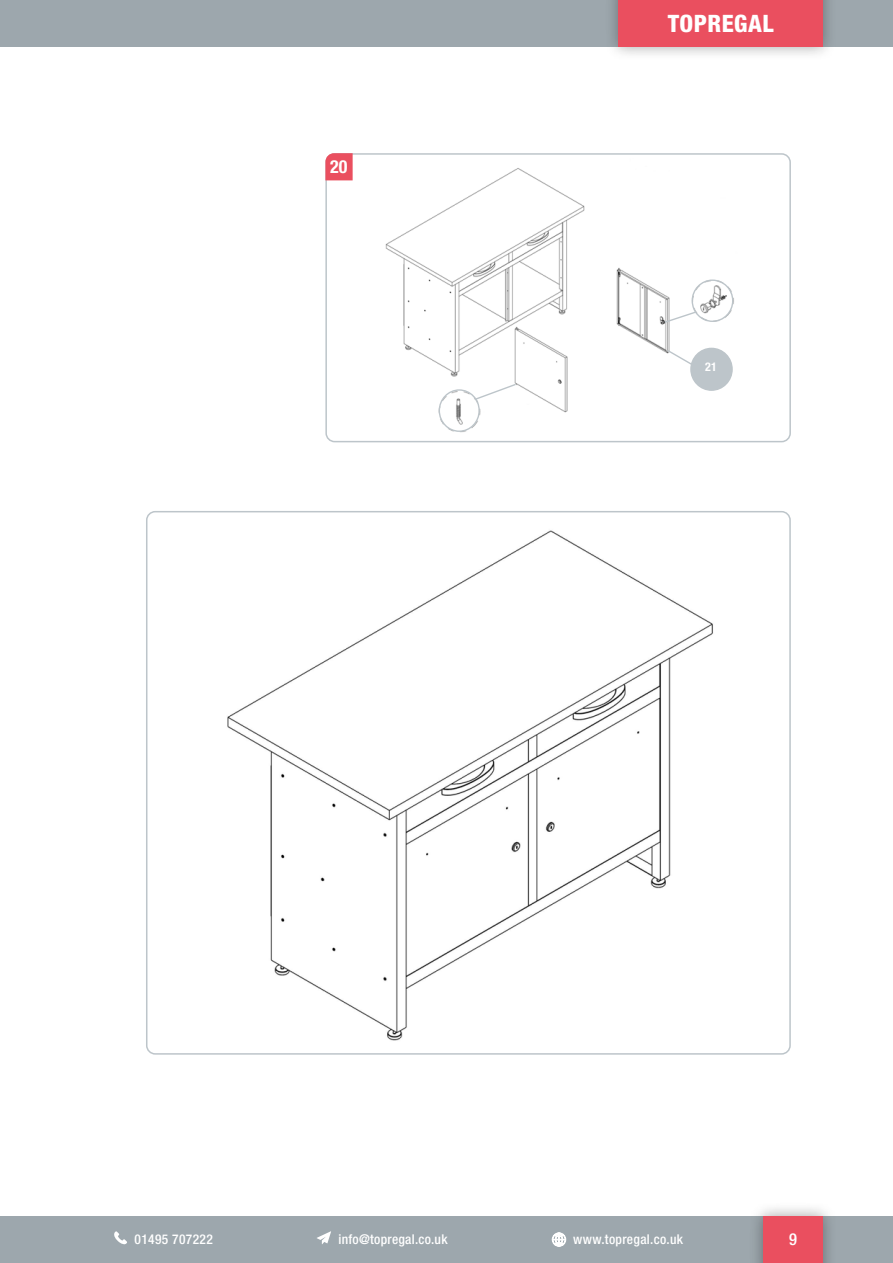
<style>
.page{position:relative;width:893px;height:1263px;background:#fff}
.page>*{position:absolute;margin:0;border:0;box-sizing:border-box;transform-origin:0 0}
.t1{font:800 condensed 24px "Helvetica Neue LT Pro";letter-spacing:.02em;color:#fff}
.t2{font:700 condensed 18px "Helvetica Neue LT Pro";color:#fff}
.t3{font:500 condensed 16.5px "Helvetica Neue LT Pro";color:#fff}
.t4{font:500 condensed 13.5px "Helvetica Neue LT Pro";letter-spacing:.025em;color:#fff}
.t5{font:700 condensed 12px "Helvetica Neue LT Std";color:#fff}
</style>
<div class="page">
<div style="left:0;top:1216px;width:893px;height:47px;background:#9da7ad"></div>
<div style="left:749px;top:1202px;width:88px;height:61px;background:#000;opacity:.35"></div>
<div style="left:763px;top:1216px;width:60px;height:47px;background:#ea4f5f"></div>
<div style="left:0;top:0;width:893px;height:47px;background:#9da7ad"></div>
<div style="left:604px;top:0;width:233px;height:61px;background:#000;opacity:.35"></div>
<div style="left:619px;top:0;width:204px;height:47px;background:#ea4f5f"></div>
<svg style="left:114px;top:1231px;width:13px;height:13px"></svg>
<svg style="left:317px;top:1231px;width:14px;height:13px"></svg>
<svg style="left:552px;top:1233px;width:14px;height:13px"></svg>
<img style="left:385px;top:168px;width:349px;height:265px">
<div style="left:325px;top:153px;width:466px;height:289px;border:2px solid #bdc5ca;border-radius:9px"></div>
<div style="left:692px;top:279px;width:41px;height:43px;border:1px solid #bdc5ca;border-radius:50%"></div>
<svg style="left:666px;top:349px;width:38px;height:24px"></svg>
<div style="left:439px;top:389px;width:41px;height:43px;border:1px solid #bdc5ca;border-radius:50%"></div>
<svg style="left:473px;top:383px;width:44px;height:18px"></svg>
<svg style="left:664px;top:311px;width:33px;height:13px"></svg>
<div style="left:691px;top:348px;width:41px;height:42px;background:#bdc5ca;border-radius:50%"></div>
<div style="left:690px;top:348px;width:43px;height:43px;border:1px solid #bdc5ca;border-radius:50%"></div>
<svg style="left:325px;top:153px;width:28px;height:27px"></svg>
<img style="left:149px;top:514px;width:639px;height:538px">
<div style="left:146px;top:511px;width:645px;height:544px;border:2px solid #bdc5ca;border-radius:9px"></div>
<h2 class="t2" style="left:330px;top:156px;width:19px">20</h2>
<h1 class="t1" style="left:668px;top:9px;width:107px">TOPREGAL</h1>
<p class="t5" style="left:705px;top:360px;width:13px">21</p>
<p class="t4" style="left:135px;top:1231px;width:80px">01495 707222</p>
<p class="t4" style="left:339px;top:1231px;width:111px">info@topregal.co.uk</p>
<p class="t4" style="left:573px;top:1231px;width:111px">www.topregal.co.uk</p>
<p class="t3" style="left:789px;top:1229px;width:9px">9</p>
</div>
